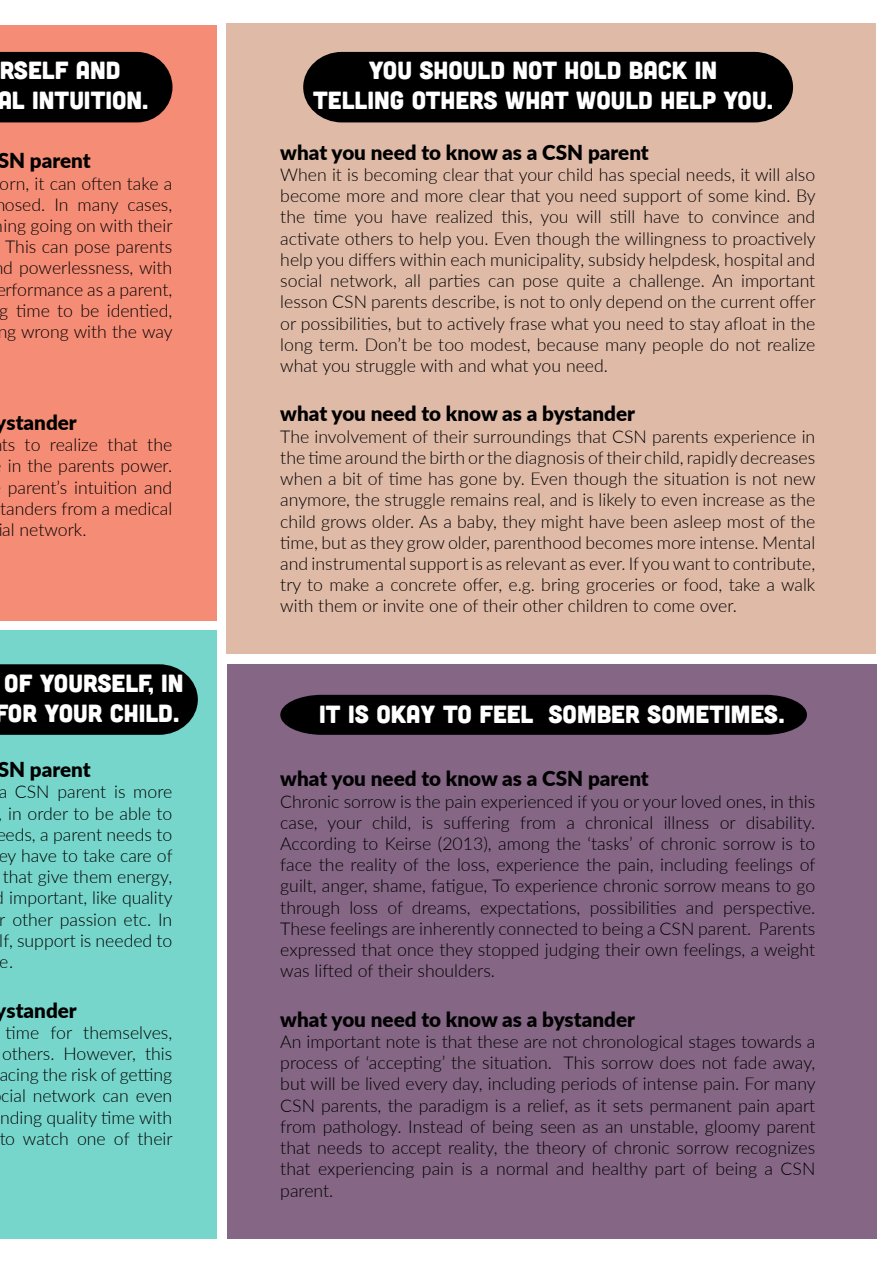
<style>
.page{position:relative;width:893px;height:1263px;background:#fff}
.page>*{position:absolute;margin:0;border:0;box-sizing:border-box;transform-origin:0 0}
.t1{font:24.75px/29.8px "Cubano";color:#fff}
.t2{font:900 20.55px "Lato";color:#000}
.t3{font:300 17.7px/21.1px "Lato";color:#000;text-align:justify}
</style>
<div class="page">
<div style="left:0;top:630px;width:217px;height:608px;background:#77d6cc"></div>
<div style="left:0;top:26px;width:217px;height:595px;background:#f58c75"></div>
<div style="left:0;top:52px;width:172px;height:70px;background:#000001"></div>
<div style="left:0;top:664px;width:198px;height:71px;background:#000001"></div>
<div style="left:227px;top:23px;width:649px;height:631px;background:#dfbaa7"></div>
<div style="left:228px;top:664px;width:649px;height:574px;background:#856785"></div>
<div style="left:303px;top:52px;width:490px;height:70px;background:#000001"></div>
<div style="left:280px;top:695px;width:527px;height:40px;background:#000001"></div>
<h1 class="t1" style="left:-2px;top:55px;width:152px">RSELF AND<br>AL INTUITION.</h1>
<p class="t2" style="left:-2px;top:145px;width:95px">SN parent</p>
<p class="t3" style="left:-5px;top:172px;width:179px;text-align:center">orn, it can often take a nosed. In many cases, ing going on with their<br>This can pose parents d powerlessness, with erformance as a parent, g time to be identied, ng wrong with the way</p>
<p class="t2" style="left:-4px;top:407px;width:83px">ystander</p>
<p class="t3" style="left:2px;top:434px;width:172px">ts to realize that the</p>
<p class="t3" style="left:8px;top:455px;width:166px">in the parents power.</p>
<p class="t3" style="left:8px;top:476px;width:166px">parent’s intuition and</p>
<p class="t3" style="left:0;top:497px;width:174px">tanders from a medical</p>
<p class="t3" style="left:-2px;top:518px;width:90px">ial network.</p>
<h1 class="t1" style="left:-5px;top:667px;width:191px;text-align:center">OF YOURSELF, IN<br>FOR YOUR CHILD.</h1>
<p class="t2" style="left:-2px;top:754px;width:95px">SN parent</p>
<p class="t3" style="left:-1px;top:781px;width:175px">a CSN parent is more</p>
<p class="t3" style="left:-1px;top:802px;width:175px">, in order to be able to</p>
<p class="t3" style="left:-4px;top:823px;width:178px">eeds, a parent needs to</p>
<p class="t3" style="left:-1px;top:844px;width:176px">ey have to take care of</p>
<p class="t3" style="left:3px;top:866px;width:171px">that give them energy,</p>
<p class="t3" style="left:9px;top:887px;width:165px">important, like quality</p>
<p class="t3" style="left:0;top:908px;width:174px">r other passion etc. In</p>
<p class="t3" style="left:0;top:929px;width:174px">lf, support is needed to</p>
<p class="t3" style="left:0;top:950px;width:15px">e.</p>
<p class="t2" style="left:-4px;top:994px;width:83px">ystander</p>
<p class="t3" style="left:-1px;top:1021px;width:175px;text-align:center">time for themselves, others. However, this acing the risk of getting cial network can even nding quality time with to watch one of their</p>
<p class="t1" style="left:369px;top:55px;width:350px">YOU SHOULD NOT HOLD BACK IN</p>
<p class="t1" style="left:313px;top:84px;width:461px">TELLING OTHERS WHAT WOULD HELP YOU.</p>
<p class="t2" style="left:280px;top:137px;width:370px">what you need to know as a CSN parent</p>
<p class="t3" style="left:280px;top:163px;width:537px">When it is becoming clear that your child has special needs, it will also become more and more clear that you need support of some kind. By the time you have realized this, you will still have to convince and activate others to help you. Even though the willingness to proactively help you differs within each municipality, subsidy helpdesk, hospital and social network, all parties can pose quite a challenge. An important lesson CSN parents describe, is not to only depend on the current offer or possibilities, but to actively frase what you need to stay afloat in the long term. Don’t be too modest, because many people do not realize what you struggle with and what you need.</p>
<p class="t2" style="left:280px;top:398px;width:356px">what you need to know as a bystander</p>
<p class="t3" style="left:280px;top:425px;width:537px">The involvement of their surroundings that CSN parents experience in the time around the birth or the diagnosis of their child, rapidly decreases when a bit of time has gone by. Even though the situation is not new anymore, the struggle remains real, and is likely to even increase as the child grows older. As a baby, they might have been asleep most of the time, but as they grow older, parenthood becomes more intense. Mental and instrumental support is as relevant as ever. If you want to contribute, try to make a concrete offer, e.g. bring groceries or food, take a walk with them or invite one of their other children to come over.</p>
<p class="t1" style="left:319px;top:698px;width:467px">IT IS OKAY TO FEEL SOMBER SOMETIMES.</p>
<p class="t2" style="left:280px;top:763px;width:370px">what you need to know as a CSN parent</p>
<p class="t3" style="left:280px;top:790px;width:537px">Chronic sorrow is the pain experienced if you or your loved ones, in this case, your child, is suffering from a chronical illness or disability.<br>According to Keirse (2013), among the ‘tasks’ of chronic sorrow is to face the reality of the loss, experience the pain, including feelings of guilt, anger, shame, fatigue, To experience chronic sorrow means to go through loss of dreams, expectations, possibilities and perspective.<br>These feelings are inherently connected to being a CSN parent. Parents expressed that once they stopped judging their own feelings, a weight was lifted of their shoulders.</p>
<p class="t2" style="left:280px;top:1004px;width:356px">what you need to know as a bystander</p>
<p class="t3" style="left:280px;top:1030px;width:537px">An important note is that these are not chronological stages towards a process of ‘accepting’ the situation. This sorrow does not fade away, but will be lived every day, including periods of intense pain. For many CSN parents, the paradigm is a relief, as it sets permanent pain apart from pathology. Instead of being seen as an unstable, gloomy parent that needs to accept reality, the theory of chronic sorrow recognizes that experiencing pain is a normal and healthy part of being a CSN parent.</p>
</div>
